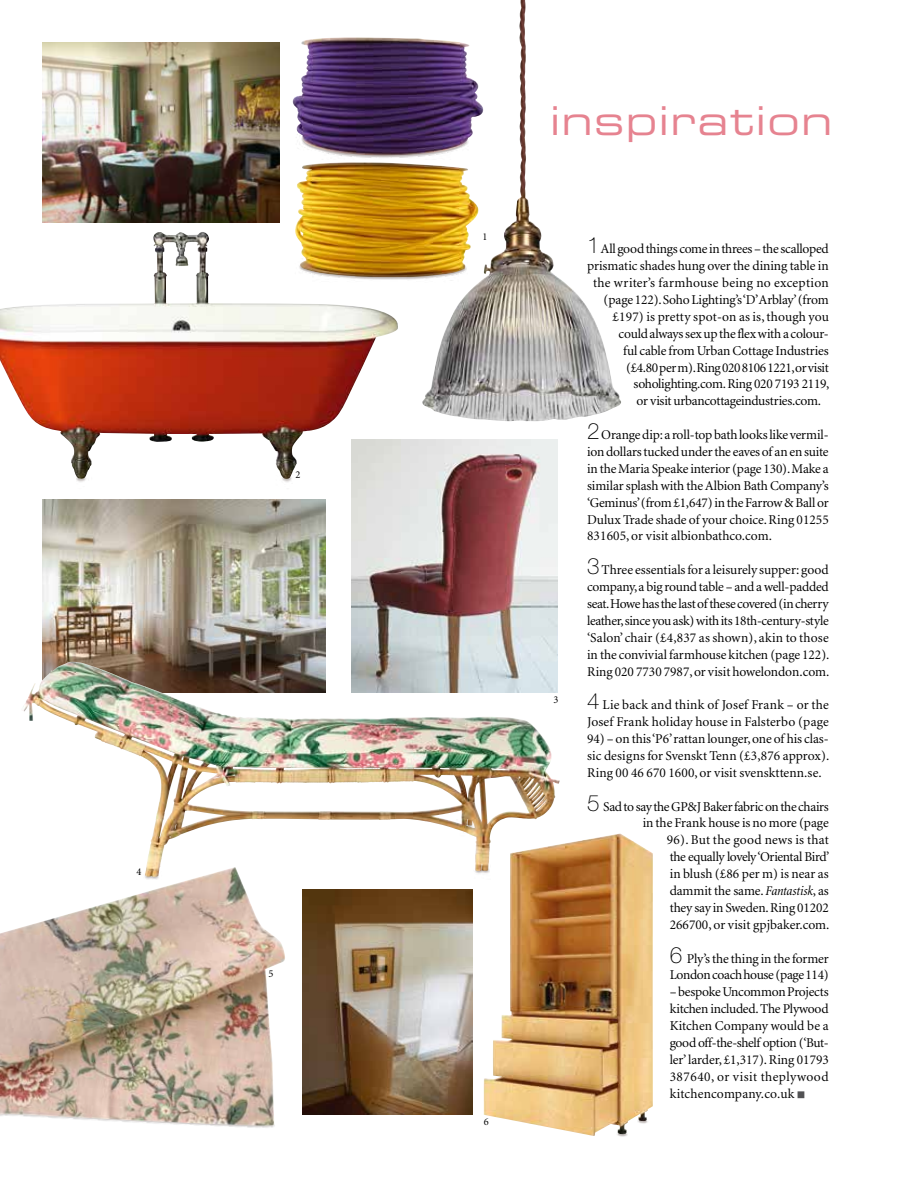
<style>
.page{position:relative;width:919px;height:1187px;background:#fff}
.page>*{position:absolute;margin:0;border:0;box-sizing:border-box;transform-origin:0 0}
.t1{font:39.75px "Eurostile Extended Two";letter-spacing:.03em;color:#e68390}
.t2{font:13.5px/16.8px "Minion";letter-spacing:-.005em;color:#000;text-align:justify}
.t3{font:13.5px/16.8px "Minion";letter-spacing:.015em;color:#000}
.t4{font:13.5px "Minion";letter-spacing:.02em;color:#000}
.t5{font:13.5px "Minion";letter-spacing:-.025em;color:#000}
.t6{font:10.5px "Minion";color:#000}
.s1{font-family:"Helvetica Neue";font-weight:100;font-size:22.5px}
.s2{font-style:italic;font-stretch:condensed}
</style>
<div class="page">
<img style="left:0;top:894px;width:285px;height:231px">
<img style="left:42px;top:222px;width:356px;height:260px">
<img style="left:0;top:231px;width:296px;height:248px">
<img style="left:286px;top:222px;width:135px;height:70px">
<img style="left:295px;top:162px;width:126px;height:115px">
<img style="left:347px;top:156px;width:74px;height:2px">
<img style="left:292px;top:37px;width:129px;height:119px">
<img style="left:351px;top:439px;width:206px;height:208px">
<img style="left:43px;top:43px;width:237px;height:179px">
<img style="left:421px;top:0;width:174px;height:421px">
<img style="left:483px;top:833px;width:170px;height:302px">
<img style="left:43px;top:500px;width:282px;height:147px">
<img style="left:42px;top:647px;width:541px;height:247px">
<img style="left:23px;top:663px;width:138px;height:193px">
<img style="left:302px;top:889px;width:170px;height:225px">
<p class="t6" style="left:295px;top:469px;width:6px">2</p>
<p class="t6" style="left:136px;top:866px;width:6px">4</p>
<p class="t6" style="left:268px;top:968px;width:6px">5</p>
<p class="t6" style="left:482px;top:231px;width:6px">1</p>
<p class="t6" style="left:483px;top:1116px;width:6px">6</p>
<h1 class="t1" style="left:549px;top:94px;width:284px">inspiration</h1>
<p class="t6" style="left:553px;top:694px;width:6px">3</p>
<p class="t2" style="left:587px;top:241px;width:243px"><span class="s1">1</span> All good things come in threes – the scalloped</p>
<p class="t2" style="left:587px;top:258px;width:243px">prismatic shades hung over the dining table in</p>
<p class="t4" style="left:593px;top:275px;width:237px">the writer’s farmhouse being no exception</p>
<p class="t2" style="left:603px;top:291px;width:227px">(page 122). Soho Lighting’s ‘D’Arblay’ (from</p>
<p class="t2" style="left:612px;top:308px;width:218px">£197) is pretty spot-on as is, though you</p>
<p class="t2" style="left:618px;top:325px;width:212px">could always sex up the flex with a colour-</p>
<p class="t2" style="left:623px;top:342px;width:207px">ful cable from Urban Cottage Industries</p>
<p class="t5" style="left:626px;top:360px;width:204px">(£4.80 per m). Ring 020 8106 1221, or visit</p>
<p class="t2" style="left:633px;top:376px;width:197px">soholighting.com. Ring 020 7193 2119,</p>
<p class="t2" style="left:636px;top:393px;width:186px">or visit urbancottageindustries.com.</p>
<p class="t2" style="left:587px;top:426px;width:243px"><span class="s1">2</span> Orange dip: a roll-top bath looks like vermil&shy;ion dollars tucked under the eaves of an en suite in the Maria Speake interior (page 130). Make a similar splash with the Albion Bath Company’s ‘Geminus’ (from £1,647) in the Farrow &amp; Ball or Dulux Trade shade of your choice. Ring 01255<br>831605, or visit albionbathco.com.</p>
<p class="t2" style="left:587px;top:561px;width:244px"><span class="s1">3</span> Three essentials for a leisurely supper: good company, a big round table – and a well-padded seat. Howe has the last of these covered (in cherry leather, since you ask) with its 18th-century-style ‘Salon’ chair (£4,837 as shown), akin to those in the convivial farmhouse kitchen (page 122).<br>Ring 020 7730 7987, or visit howelondon.com.</p>
<p class="t3" style="left:587px;top:696px;width:243px"><span class="s1">4</span> Lie back and think of Josef Frank – or the<br>Josef Frank holiday house in Falsterbo (page</p>
<p class="t2" style="left:587px;top:730px;width:244px">94) – on this ‘P6’ rattan lounger, one of his clas&shy;sic designs for Svenskt Tenn (£3,876 approx).<br>Ring 00 46 670 1600, or visit svenskttenn.se.</p>
<p class="t2" style="left:587px;top:798px;width:244px;text-align:right"><span class="s1">5</span> Sad to say the GP&amp;J Baker fabric on the chairs in the Frank house is no more (page<br>96). But the good news is that<br>the equally lovely ‘Oriental Bird’<br>in blush (£86 per m) is near as<br>dammit the same. <span class="s2">Fantastisk</span>, as<br>they say in Sweden. Ring 01202<br>266700, or visit gpjbaker.com.</p>
<p class="t2" style="left:669px;top:950px;width:161px"><span class="s1">6</span> Ply’s the thing in the former<br>London coach house (page 114)</p>
<p class="t2" style="left:669px;top:983px;width:161px">– bespoke Uncommon Projects kitchen included. The Plywood Kitchen Company would be a good off-the-shelf option (‘But&shy;ler’ larder, £1,317). Ring 01793<br>387640, or visit theplywood kitchencompany.co.uk</p>
</div>
